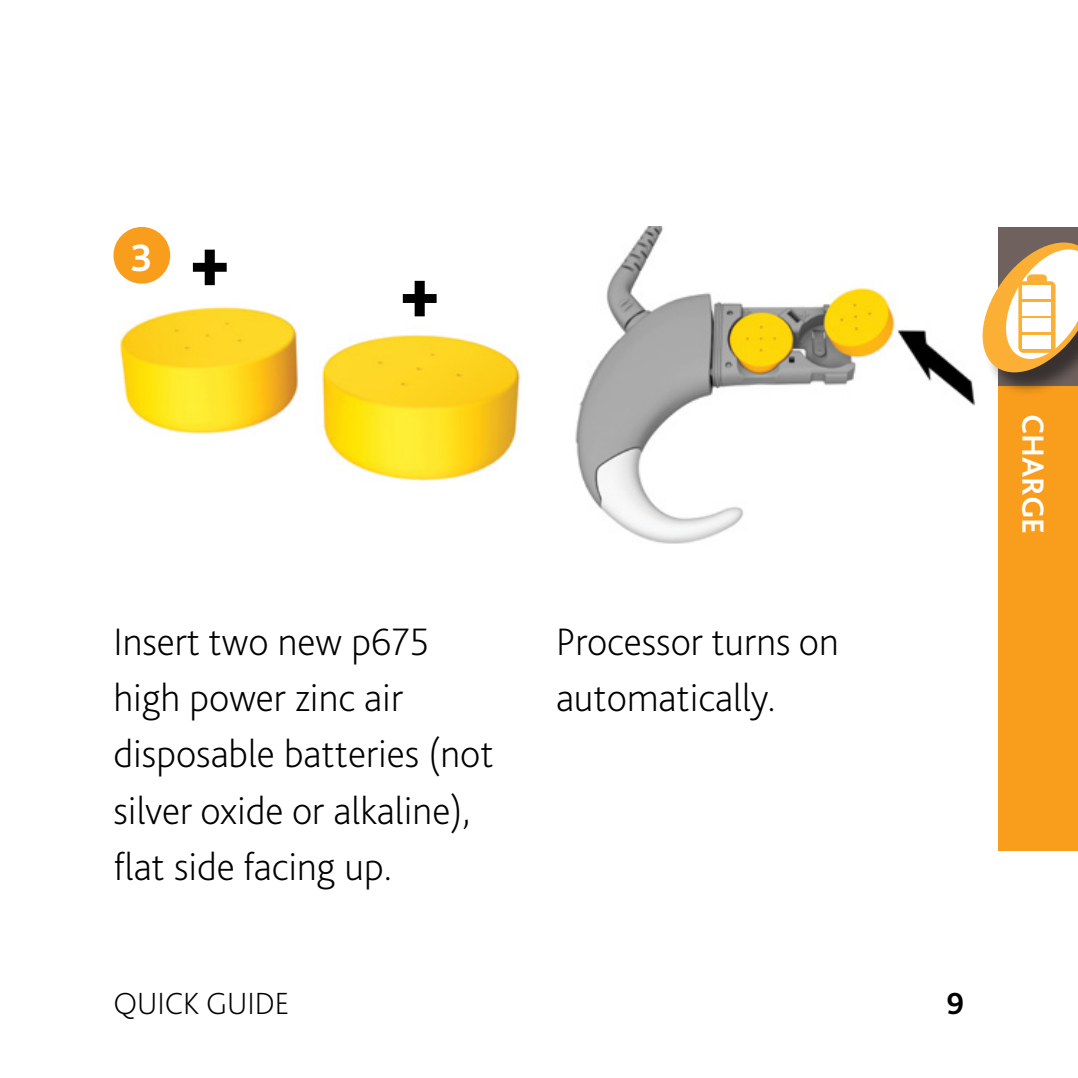
<style>
.page{position:relative;width:1078px;height:1078px;background:#fff}
.page>*{position:absolute;margin:0;border:0;box-sizing:border-box;transform-origin:0 0}
.t1{font:200 40px/56px "Bliss Pro";color:#000}
.t2{font:700 40px "Bliss Pro";color:#fff}
.t3{font:200 32px "Bliss Pro";color:#000}
.t4{font:700 32px "Bliss Pro";color:#fff}
.t5{font:700 32px "Bliss Pro";color:#000}
</style>
<div class="page">
<img style="left:575px;top:227px;width:401px;height:317px">
<img style="left:120px;top:302px;width:400px;height:179px">
<svg style="left:193px;top:249px;width:34px;height:36px"></svg>
<svg style="left:403px;top:281px;width:33px;height:35px"></svg>
<div style="left:113px;top:227px;width:57px;height:56px;background:#f99d1c;border-radius:50%"></div>
<div style="left:998px;top:386px;width:79px;height:464px;background:#f99d1c"></div>
<div style="left:998px;top:227px;width:79px;height:159px;background:#6e615e"></div>
<img style="left:993px;top:372px;width:78px;height:21px">
<svg style="left:982px;top:242px;width:95px;height:130px"></svg>
<div style="left:1022px;top:286px;width:29px;height:13px;background:#fff"></div>
<div style="left:1022px;top:335px;width:29px;height:13px;background:#fff"></div>
<div style="left:1022px;top:319px;width:29px;height:13px;background:#fff"></div>
<div style="left:1022px;top:302px;width:29px;height:13px;background:#fff"></div>
<p class="t2" style="left:130px;top:232px;width:24px">3</p>
<p class="t1" style="left:113px;top:613px;width:381px">Insert two new p675 high power zinc air disposable batteries (not silver oxide or alkaline), flat side facing up.</p>
<p class="t1" style="left:556px;top:613px;width:284px">Processor turns on automatically.</p>
<p class="t3" style="left:113px;top:983px;width:177px">QUICK GUIDE</p>
<p class="t5" style="left:946px;top:983px;width:19px">9</p>
<p class="t4" style="left:1052px;top:414px;width:122px;rotate:90deg">CHARGE</p>
</div>
